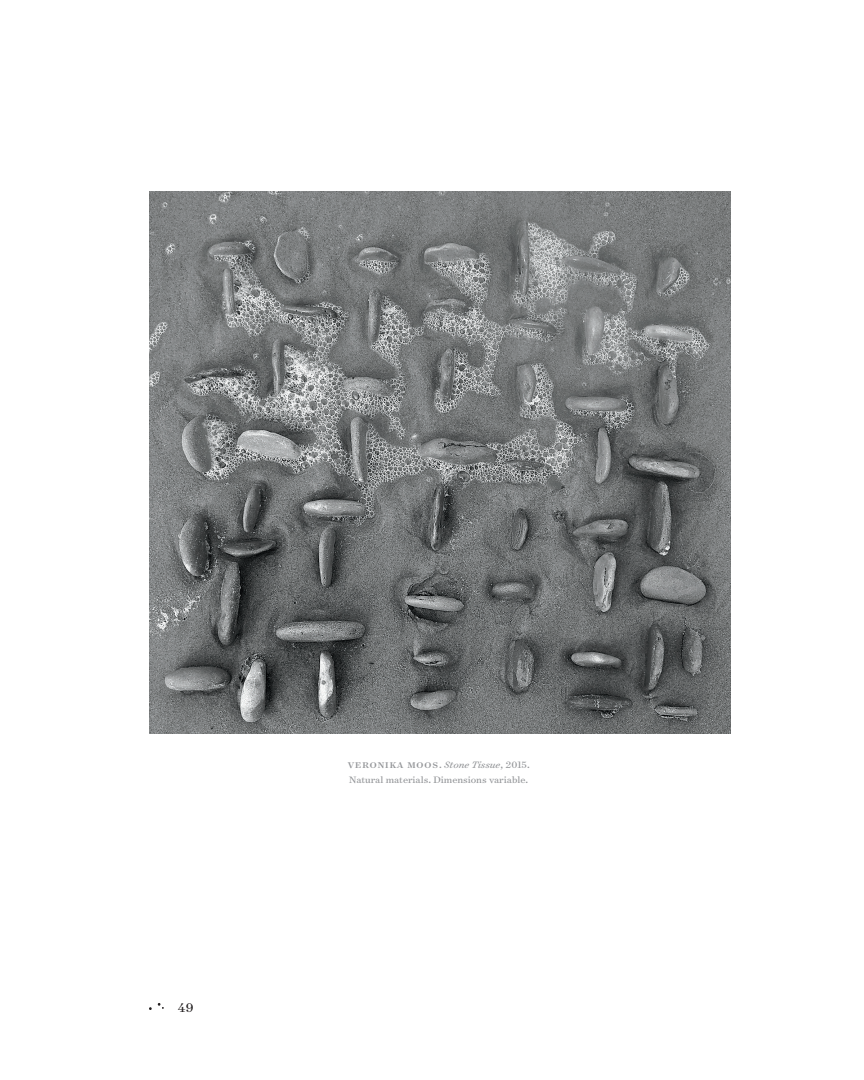
<style>
.page{position:relative;width:864px;height:1080px;background:#fff}
.page>*{position:absolute;margin:0;border:0;box-sizing:border-box;transform-origin:0 0}
.t1{font:14.25px "Surveyor Text";color:#231f20}
.t2{font:10.5px "Surveyor Text";color:#939598}
.t3{font:500 9.3px "Surveyor Text";letter-spacing:.1em;color:#939598}
.s1{font-weight:400;font-size:10.5px}
.s2{font-weight:400;font-style:italic;font-size:10.5px}
</style>
<div class="page">
<svg style="left:158px;top:1003px;width:6px;height:6px"></svg>
<img style="left:149px;top:192px;width:582px;height:541px">
<h1 class="t1" style="left:178px;top:999px;width:17px">49</h1>
<p class="t3" style="left:348px;top:759px;width:183px">VERONIKA MOOS<span class="s1">.</span> <span class="s2">Stone Tissue</span><span class="s1">, 2015.</span></p>
<p class="t2" style="left:349px;top:773px;width:181px">Natural materials. Dimensions variable.</p>
</div>
